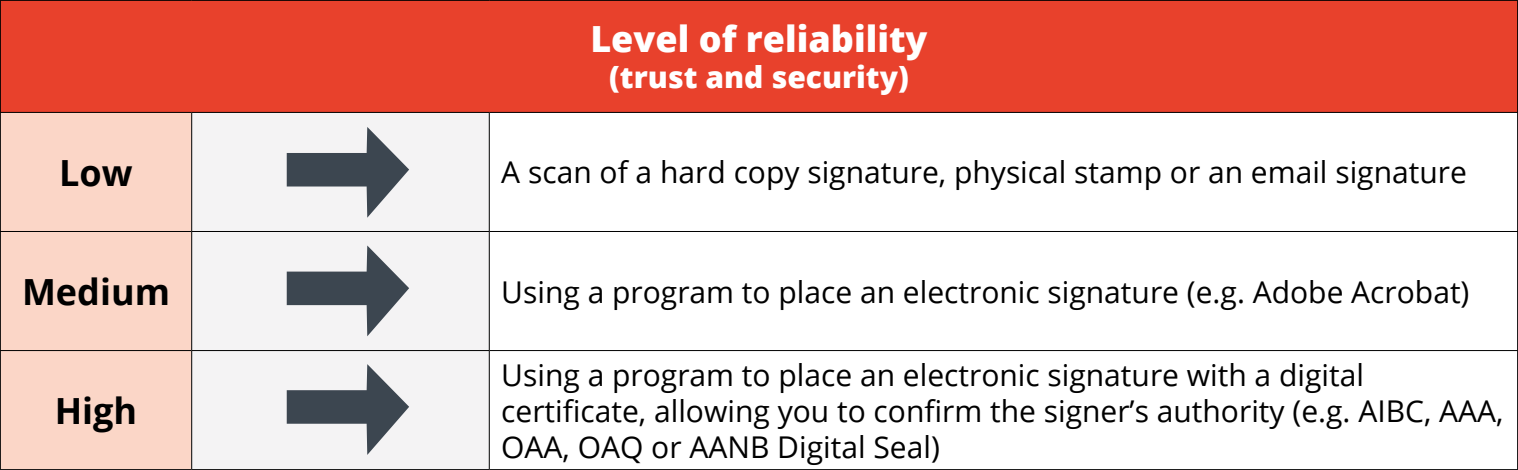
<style>
.page{position:relative;width:1518px;height:470px;background:#fff}
.page>*{position:absolute;margin:0;border:0;box-sizing:border-box;transform-origin:0 0}
.t1{font:800 36px "Open Sans";color:#fff}
.t2{font:700 36px "Open Sans";color:#000}
.t3{font:30px/36px "Open Sans";color:#000}
.t4{font:800 30px "Open Sans";color:#fff}
</style>
<div class="page">
<div style="left:0;top:0;width:1518px;height:112px;background:#e8412c"></div>
<div style="left:1px;top:113px;width:190px;height:356px;background:#fbd6c7"></div>
<div style="left:192px;top:113px;width:297px;height:356px;background:#f4f3f4"></div>
<hr style="left:0;top:113px;width:1px;height:118px;background:#000">
<hr style="left:191px;top:113px;width:1px;height:118px;background:#000">
<hr style="left:0;top:231px;width:192px;height:1px;background:#000">
<hr style="left:0;top:232px;width:1px;height:118px;background:#000">
<hr style="left:192px;top:231px;width:297px;height:1px;background:#000">
<hr style="left:191px;top:232px;width:1px;height:118px;background:#000">
<hr style="left:0;top:350px;width:192px;height:1px;background:#000">
<hr style="left:0;top:351px;width:1px;height:118px;background:#000">
<hr style="left:192px;top:350px;width:297px;height:1px;background:#000">
<hr style="left:191px;top:351px;width:1px;height:118px;background:#000">
<hr style="left:0;top:469px;width:192px;height:1px;background:#000">
<hr style="left:192px;top:469px;width:297px;height:1px;background:#000">
<hr style="left:0;top:0;width:192px;height:1px;background:#000">
<hr style="left:0;top:1px;width:1px;height:111px;background:#000">
<hr style="left:192px;top:0;width:297px;height:1px;background:#000">
<hr style="left:489px;top:0;width:1029px;height:1px;background:#000">
<hr style="left:0;top:112px;width:192px;height:1px;background:#000">
<hr style="left:192px;top:112px;width:297px;height:1px;background:#000">
<hr style="left:489px;top:113px;width:1px;height:118px;background:#000">
<hr style="left:489px;top:232px;width:1px;height:118px;background:#000">
<hr style="left:489px;top:351px;width:1px;height:118px;background:#000">
<hr style="left:489px;top:112px;width:1029px;height:1px;background:#000">
<hr style="left:1517px;top:113px;width:1px;height:118px;background:#000">
<hr style="left:1517px;top:232px;width:1px;height:118px;background:#000">
<hr style="left:1517px;top:351px;width:1px;height:118px;background:#000">
<hr style="left:489px;top:231px;width:1029px;height:1px;background:#000">
<hr style="left:489px;top:350px;width:1029px;height:1px;background:#000">
<hr style="left:489px;top:469px;width:1029px;height:1px;background:#000">
<hr style="left:1517px;top:1px;width:1px;height:111px;background:#000">
<svg style="left:287px;top:127px;width:122px;height:91px"></svg>
<svg style="left:287px;top:245px;width:122px;height:91px"></svg>
<svg style="left:287px;top:364px;width:122px;height:91px"></svg>
<p class="t1" style="left:590px;top:12px;width:339px">Level of reliability</p>
<p class="t4" style="left:609px;top:54px;width:301px">(trust and security)</p>
<p class="t2" style="left:59px;top:147px;width:75px">Low</p>
<p class="t3" style="left:501px;top:154px;width:967px">A scan of a hard copy signature, physical stamp or an email signature</p>
<p class="t2" style="left:22px;top:266px;width:149px">Medium</p>
<p class="t3" style="left:501px;top:273px;width:970px">Using a program to place an electronic signature (e.g. Adobe Acrobat)</p>
<p class="t2" style="left:55px;top:385px;width:84px">High</p>
<p class="t3" style="left:501px;top:356px;width:1004px">Using a program to place an electronic signature with a digital certificate, allowing you to confirm the signer’s authority (e.g. AIBC, AAA,<br>OAA, OAQ or AANB Digital Seal)</p>
</div>
